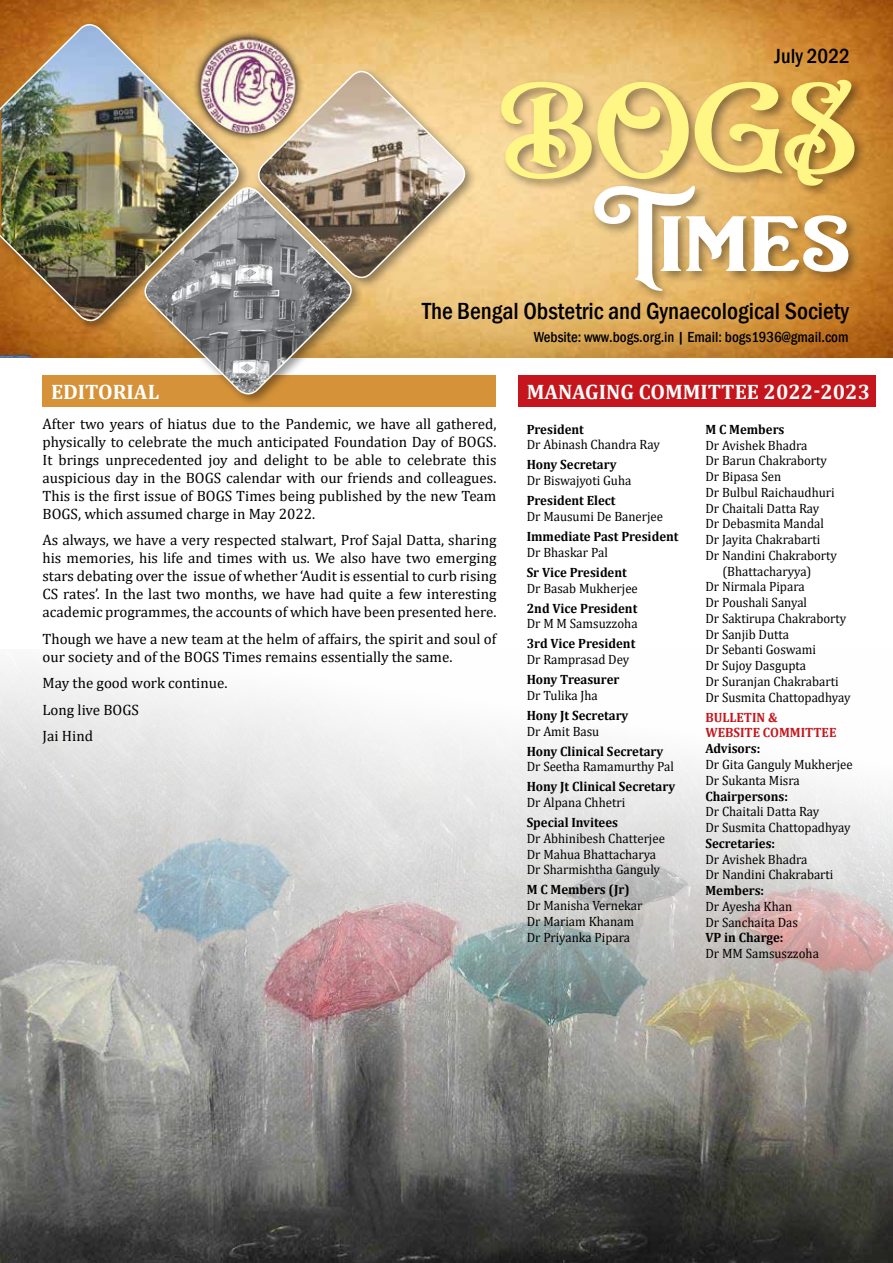
<style>
.page{position:relative;width:893px;height:1263px;background:#fff}
.page>*{position:absolute;margin:0;border:0;box-sizing:border-box;transform-origin:0 0}
.t1{font:500 condensed 24px "Franklin Gothic";color:#000}
.t2{font:700 21px "Cambria";color:#fff}
.t3{font:500 condensed 21px "Franklin Gothic";color:#000}
.t4{font:15px/18px "Cambria";color:#000;text-align:justify}
.t5{font:500 condensed 15px "Franklin Gothic";color:#000}
.t6{font:13.5px/15.8px "Cambria";color:#000;scale:.95 1}
.t7{font:700 13.5px "Cambria";color:#000;scale:.95 1}
.t8{font:700 13.5px "Cambria";color:#c4161c;scale:.95 1}
</style>
<div class="page">
<img style="left:0;top:663px;width:893px;height:600px">
<div style="left:43px;top:375px;width:453px;height:32px;background:#d59239"></div>
<div style="left:518px;top:375px;width:357px;height:32px;background:#c4161c"></div>
<img style="left:0;top:0;width:893px;height:357px">
<div style="left:498px;top:76px;width:368px;height:122px;background:#000;opacity:.4"></div>
<img style="left:0;top:19px;width:243px;height:307px">
<div style="left:141px;top:183px;width:223px;height:223px;background:#000;opacity:.4"></div>
<svg style="left:140px;top:183px;width:216px;height:216px"></svg>
<div style="left:254px;top:67px;width:223px;height:223px;background:#000;opacity:.4"></div>
<svg style="left:253px;top:66px;width:217px;height:217px;background:#bdaa8c"></svg>
<div style="left:591px;top:182px;width:270px;height:121px;background:#000;opacity:.4"></div>
<svg style="left:501px;top:80px;width:353px;height:211px;background:#e5c680"></svg>
<svg style="left:192px;top:31px;width:112px;height:110px;background:#d1ad6e"></svg>
<img style="left:201px;top:39px;width:95px;height:94px">
<h2 class="t3" style="left:775px;top:42px;width:77px">July 2022</h2>
<h1 class="t1" style="left:422px;top:295px;width:428px">The Bengal Obstetric and Gynaecological Society</h1>
<p class="t5" style="left:534px;top:327px;width:316px">Website: www.bogs.org.in | Email: bogs1936@gmail.com</p>
<h2 class="t2" style="left:51px;top:377px;width:110px">EDITORIAL</h2>
<h2 class="t2" style="left:527px;top:377px;width:345px">Managing Committee 2022-2023</h2>
<p class="t4" style="left:43px;top:414px;width:455px">After two years of hiatus due to the Pandemic, we have all gathered, physically to celebrate the much anticipated Foundation Day of BOGS.<br>It brings unprecedented joy and delight to be able to celebrate this auspicious day in the BOGS calendar with our friends and colleagues.<br>This is the first issue of BOGS Times being published by the new Team BOGS, which assumed charge in May 2022.</p>
<p class="t4" style="left:43px;top:531px;width:455px">As always, we have a very respected stalwart, Prof Sajal Datta, sharing his memories, his life and times with us. We also have two emerging stars debating over the issue of whether ‘Audit is essential to curb rising CS rates’. In the last two months, we have had quite a few interesting academic programmes, the accounts of which have been presented here.</p>
<p class="t4" style="left:43px;top:629px;width:455px">Though we have a new team at the helm of affairs, the spirit and soul of our society and of the BOGS Times remains essentially the same.</p>
<p class="t4" style="left:43px;top:670px;width:186px;line-height:26.5px;text-align:left">May the good work continue.<br>Long live BOGS<br>Jai Hind</p>
<p class="t7" style="left:527px;top:420px;width:62px">President</p>
<p class="t6" style="left:527px;top:437px;width:142px">Dr Abinash Chandra Ray</p>
<p class="t7" style="left:527px;top:455px;width:96px">Hony Secretary</p>
<p class="t6" style="left:527px;top:473px;width:112px">Dr Biswajyoti Guha</p>
<p class="t7" style="left:527px;top:491px;width:95px">President Elect</p>
<p class="t6" style="left:527px;top:508px;width:145px">Dr Mausumi De Banerjee</p>
<p class="t7" style="left:527px;top:527px;width:161px">Immediate Past President</p>
<p class="t6" style="left:527px;top:544px;width:87px">Dr Bhaskar Pal</p>
<p class="t7" style="left:527px;top:563px;width:107px">Sr Vice President</p>
<p class="t6" style="left:527px;top:580px;width:119px">Dr Basab Mukherjee</p>
<p class="t7" style="left:527px;top:598px;width:118px">2nd Vice President</p>
<p class="t6" style="left:527px;top:616px;width:118px">Dr M M Samsuzzoha</p>
<p class="t7" style="left:527px;top:634px;width:116px">3rd Vice President</p>
<p class="t6" style="left:527px;top:651px;width:110px">Dr Ramprasad Dey</p>
<p class="t7" style="left:527px;top:670px;width:99px">Hony Treasurer</p>
<p class="t6" style="left:527px;top:687px;width:76px">Dr Tulika Jha</p>
<p class="t7" style="left:527px;top:706px;width:109px">Hony Jt Secretary</p>
<p class="t6" style="left:527px;top:723px;width:78px">Dr Amit Basu</p>
<p class="t7" style="left:527px;top:741px;width:145px">Hony Clinical Secretary</p>
<p class="t6" style="left:527px;top:759px;width:157px">Dr Seetha Ramamurthy Pal</p>
<p class="t7" style="left:527px;top:777px;width:158px">Hony Jt Clinical Secretary</p>
<p class="t6" style="left:527px;top:794px;width:105px">Dr Alpana Chhetri</p>
<p class="t7" style="left:527px;top:813px;width:98px">Special Invitees</p>
<p class="t6" style="left:527px;top:830px;width:147px">Dr Abhinibesh Chatterjee<br>Dr Mahua Bhattacharya<br>Dr Sharmishtha Ganguly</p>
<p class="t7" style="left:527px;top:880px;width:110px">M C Members (Jr)</p>
<p class="t6" style="left:527px;top:898px;width:123px">Dr Manisha Vernekar<br>Dr Mariam Khanam<br>Dr Priyanka Pipara</p>
<p class="t7" style="left:705px;top:420px;width:85px">M C Members</p>
<p class="t6" style="left:705px;top:437px;width:109px">Dr Avishek Bhadra</p>
<p class="t6" style="left:705px;top:453px;width:130px">Dr Barun Chakraborty</p>
<p class="t6" style="left:705px;top:469px;width:81px">Dr Bipasa Sen</p>
<p class="t6" style="left:705px;top:484px;width:138px">Dr Bulbul Raichaudhuri</p>
<p class="t6" style="left:705px;top:500px;width:122px">Dr Chaitali Datta Ray</p>
<p class="t6" style="left:705px;top:516px;width:126px">Dr Debasmita Mandal</p>
<p class="t6" style="left:705px;top:532px;width:123px">Dr Jayita Chakrabarti</p>
<p class="t6" style="left:705px;top:547px;width:140px">Dr Nandini Chakraborty</p>
<p class="t6" style="left:722px;top:563px;width:95px">(Bhattacharyya)</p>
<p class="t6" style="left:705px;top:579px;width:106px">Dr Nirmala Pipara</p>
<p class="t6" style="left:705px;top:595px;width:109px">Dr Poushali Sanyal</p>
<p class="t6" style="left:705px;top:610px;width:150px">Dr Saktirupa Chakraborty</p>
<p class="t6" style="left:705px;top:626px;width:90px">Dr Sanjib Dutta</p>
<p class="t6" style="left:705px;top:642px;width:118px">Dr Sebanti Goswami</p>
<p class="t6" style="left:705px;top:658px;width:108px">Dr Sujoy Dasgupta</p>
<p class="t6" style="left:705px;top:673px;width:142px">Dr Suranjan Chakrabarti</p>
<p class="t6" style="left:705px;top:689px;width:154px">Dr Susmita Chattopadhyay</p>
<p class="t8" style="left:705px;top:707px;width:26px">Bulleti</p>
<p class="t8" style="left:757px;top:707px;width:24px">n &amp;</p>
<p class="t8" style="left:705px;top:723px;width:22px">Website</p>
<p class="t8" style="left:763px;top:723px;width:18px">Committee</p>
<p class="t7" style="left:705px;top:739px;width:59px">Advisors:</p>
<p class="t6" style="left:705px;top:756px;width:157px">Dr Gita Ganguly Mukherjee<br>Dr Sukanta Misra</p>
<p class="t7" style="left:705px;top:786px;width:88px">Chairpersons:</p>
<p class="t6" style="left:705px;top:804px;width:154px">Dr Chaitali Datta Ray<br>Dr Susmita Chattopadhyay</p>
<p class="t7" style="left:705px;top:834px;width:75px">Secretaries:</p>
<p class="t6" style="left:705px;top:851px;width:136px">Dr Avishek Bhadra<br>Dr Nandini Chakrabarti</p>
<p class="t7" style="left:705px;top:881px;width:63px">Members:</p>
<p class="t6" style="left:705px;top:898px;width:99px">Dr Ayesha Khan<br>Dr Sanchaita Das</p>
<p class="t7" style="left:705px;top:928px;width:84px">VP in Charge:</p>
<p class="t6" style="left:705px;top:945px;width:121px">Dr MM Samsuszzoha</p>
</div>
